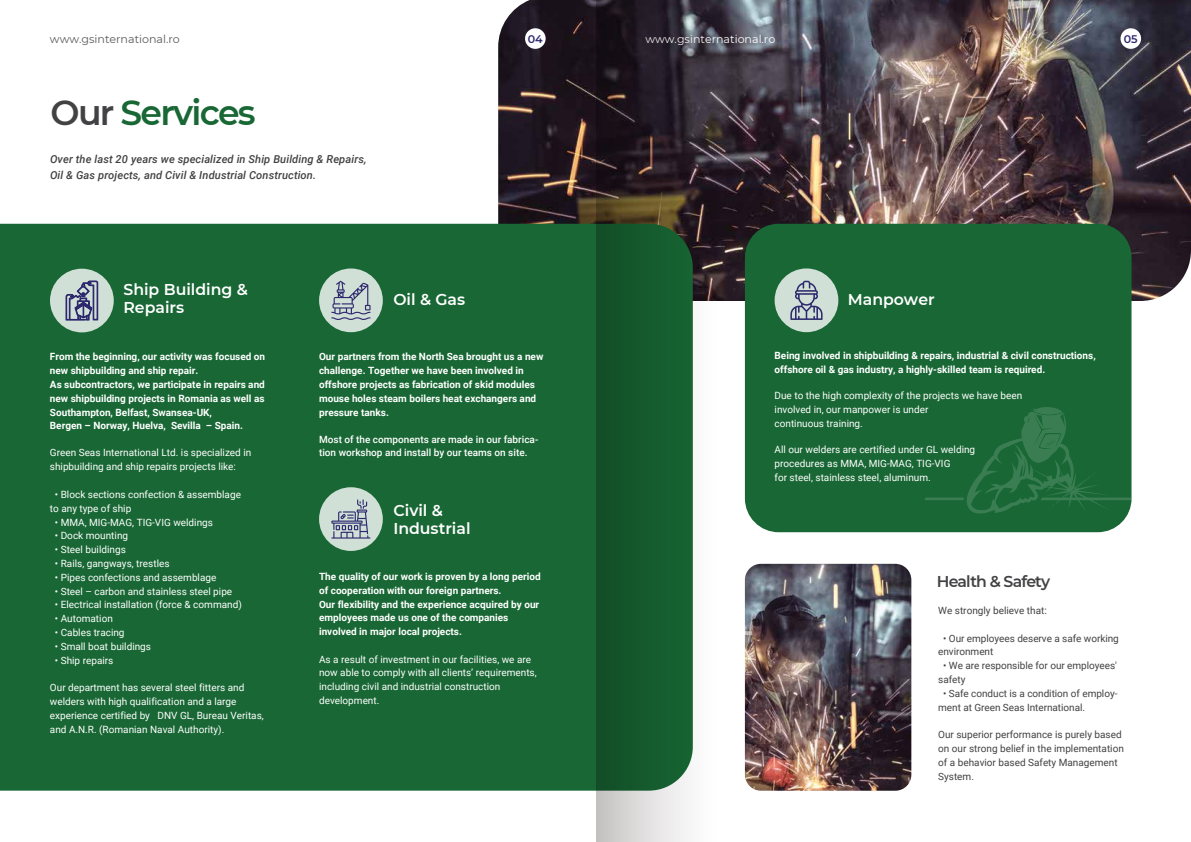
<style>
.page{position:relative;width:1191px;height:842px;background:#fff}
.page>*{position:absolute;margin:0;border:0;box-sizing:border-box;transform-origin:0 0}
.t1{font:600 34.6px "Montserrat";letter-spacing:-.05em;color:#186734}
.t2{font:600 15.7px/17.7px "Montserrat";color:#fff}
.t3{font:600 15.7px "Montserrat";letter-spacing:-.05em;color:#424143}
.t4{font:italic 500 11.1px/16.6px "Roboto";letter-spacing:.01em;color:#424143}
.t5{font:11.1px "Montserrat";color:#595a5c}
.t6{font:11.1px "Montserrat";color:#fff}
.t7{font:600 11.1px "Montserrat";color:#2d286d}
.t8{font:10px/13.8px "Roboto";color:#fff}
.t9{font:700 10px/13.8px "Roboto";color:#fff}
.t10{font:10px/13.8px "Roboto";letter-spacing:-.005em;color:#424143}
.t11{font:500 10px/13.8px "Roboto";color:#fff}
.s1{color:#424143}
</style>
<div class="page">
<img style="left:498px;top:0;width:693px;height:301px">
<div style="left:0;top:224px;width:596px;height:567px;background:#186734"></div>
<div style="left:745px;top:224px;width:386px;height:308px;background:#186734;border-radius:34px"></div>
<img style="left:771px;top:564px;width:140px;height:227px">
<div style="left:525px;top:28px;width:20px;height:21px;background:#fff;border-radius:50%"></div>
<div style="left:1120px;top:28px;width:21px;height:21px;background:#fff;border-radius:50%"></div>
<svg style="left:50px;top:269px;width:64px;height:63px;background:#cadad1"></svg>
<svg style="left:319px;top:268px;width:64px;height:64px;background:#c9dbd0"></svg>
<svg style="left:331px;top:281px;width:39px;height:39px;background:#a7b2bb"></svg>
<svg style="left:66px;top:281px;width:32px;height:39px"></svg>
<div style="left:319px;top:487px;width:64px;height:64px;background:#d0e0d6;border-radius:50%"></div>
<svg style="left:331px;top:499px;width:39px;height:40px"></svg>
<div style="left:774px;top:268px;width:64px;height:64px;background:#d0e0d6;border-radius:50%"></div>
<svg style="left:790px;top:281px;width:32px;height:39px"></svg>
<svg style="left:925px;top:407px;width:206px;height:106px"></svg>
<svg style="left:596px;top:0;width:175px;height:842px"></svg>
<p class="t5" style="left:50px;top:31px;width:131px">www.gsinternational.ro</p>
<p class="t7" style="left:528px;top:31px;width:16px">04</p>
<p class="t6" style="left:645px;top:31px;width:131px">www.gsinternational.ro</p>
<p class="t7" style="left:1123px;top:31px;width:15px">05</p>
<h1 class="t1" style="left:51px;top:88px;width:207px"><span class="s1">Our</span> Services</h1>
<p class="t4" style="left:50px;top:150px;width:318px">Over the last 20 years we specialized in Ship Building &amp; Repairs,<br>Oil &amp; Gas projects, and Civil &amp; Industrial Construction.</p>
<h2 class="t2" style="left:123px;top:280px;width:126px">Ship Building &amp;<br>Repairs</h2>
<h2 class="t2" style="left:393px;top:290px;width:73px">Oil &amp; Gas</h2>
<p class="t9" style="left:50px;top:350px;width:217px">From the beginning, our activity was focused on new shipbuilding and ship repair.<br>As subcontractors, we participate in repairs and new shipbuilding projects in Romania as well as Southampton, Belfast, Swansea-UK,<br>Bergen – Norway, Huelva, Sevilla – Spain.</p>
<p class="t8" style="left:50px;top:446px;width:203px">Green Seas International Ltd. is specialized in shipbuilding and ship repairs projects like:</p>
<p class="t8" style="left:50px;top:487px;width:192px;text-indent:5px">• Block sections confection &amp; assemblage to any type of ship</p>
<p class="t8" style="left:55px;top:515px;width:160px">• MMA, MIG-MAG, TIG-VIG weldings</p>
<p class="t8" style="left:55px;top:528px;width:75px">• Dock mounting</p>
<p class="t8" style="left:55px;top:542px;width:72px">• Steel buildings</p>
<p class="t8" style="left:55px;top:556px;width:116px">• Rails, gangways, trestles</p>
<p class="t8" style="left:55px;top:570px;width:163px">• Pipes confections and assemblage</p>
<p class="t8" style="left:55px;top:584px;width:179px">• Steel – carbon and stainless steel pipe</p>
<p class="t8" style="left:55px;top:597px;width:188px">• Electrical installation (force &amp; command)</p>
<p class="t8" style="left:55px;top:611px;width:59px">• Automation</p>
<p class="t8" style="left:55px;top:625px;width:71px">• Cables tracing</p>
<p class="t8" style="left:55px;top:639px;width:98px">• Small boat buildings</p>
<p class="t8" style="left:55px;top:653px;width:60px">• Ship repairs</p>
<p class="t8" style="left:50px;top:680px;width:215px">Our department has several steel fitters and welders with high qualification and a large experience certified by DNV GL, Bureau Veritas, and A.N.R. (Romanian Naval Authority).</p>
<p class="t9" style="left:319px;top:349px;width:226px">Our partners from the North Sea brought us a new challenge. Together we have been involved in offshore projects as fabrication of skid modules mouse holes steam boilers heat exchangers and pressure tanks.</p>
<p class="t11" style="left:319px;top:432px;width:221px">Most of the components are made in our fabrica&shy;tion workshop and install by our teams on site.</p>
<h2 class="t2" style="left:393px;top:501px;width:79px">Civil &amp;<br>Industrial</h2>
<p class="t9" style="left:319px;top:569px;width:223px">The quality of our work is proven by a long period of cooperation with our foreign partners.<br>Our flexibility and the experience acquired by our employees made us one of the companies involved in major local projects.</p>
<p class="t8" style="left:319px;top:652px;width:219px">As a result of investment in our facilities, we are now able to comply with all clients’ requirements, including civil and industrial construction development.</p>
<h2 class="t2" style="left:848px;top:290px;width:88px">Manpower</h2>
<p class="t9" style="left:774px;top:348px;width:323px">Being involved in shipbuilding &amp; repairs, industrial &amp; civil constructions, offshore oil &amp; gas industry, a highly-skilled team is required.</p>
<p class="t8" style="left:774px;top:388px;width:249px">Due to the high complexity of the projects we have been involved in, our manpower is under<br>continuous training.</p>
<p class="t8" style="left:774px;top:442px;width:202px">All our welders are certified under GL welding procedures as MMA, MIG-MAG, TIG-VIG<br>for steel, stainless steel, aluminum.</p>
<h2 class="t3" style="left:937px;top:571px;width:115px">Health &amp; Safety</h2>
<p class="t10" style="left:938px;top:603px;width:110px">We strongly believe that:</p>
<p class="t10" style="left:938px;top:631px;width:182px;text-indent:5px">• Our employees deserve a safe working environment</p>
<p class="t10" style="left:938px;top:658px;width:180px;text-indent:5px">• We are responsible for our employees' safety</p>
<p class="t10" style="left:938px;top:686px;width:181px;text-indent:5px">• Safe conduct is a condition of employ&shy;ment at Green Seas International.</p>
<p class="t10" style="left:938px;top:727px;width:187px">Our superior performance is purely based on our strong belief in the implementation of a behavior based Safety Management<br>System.</p>
</div>
